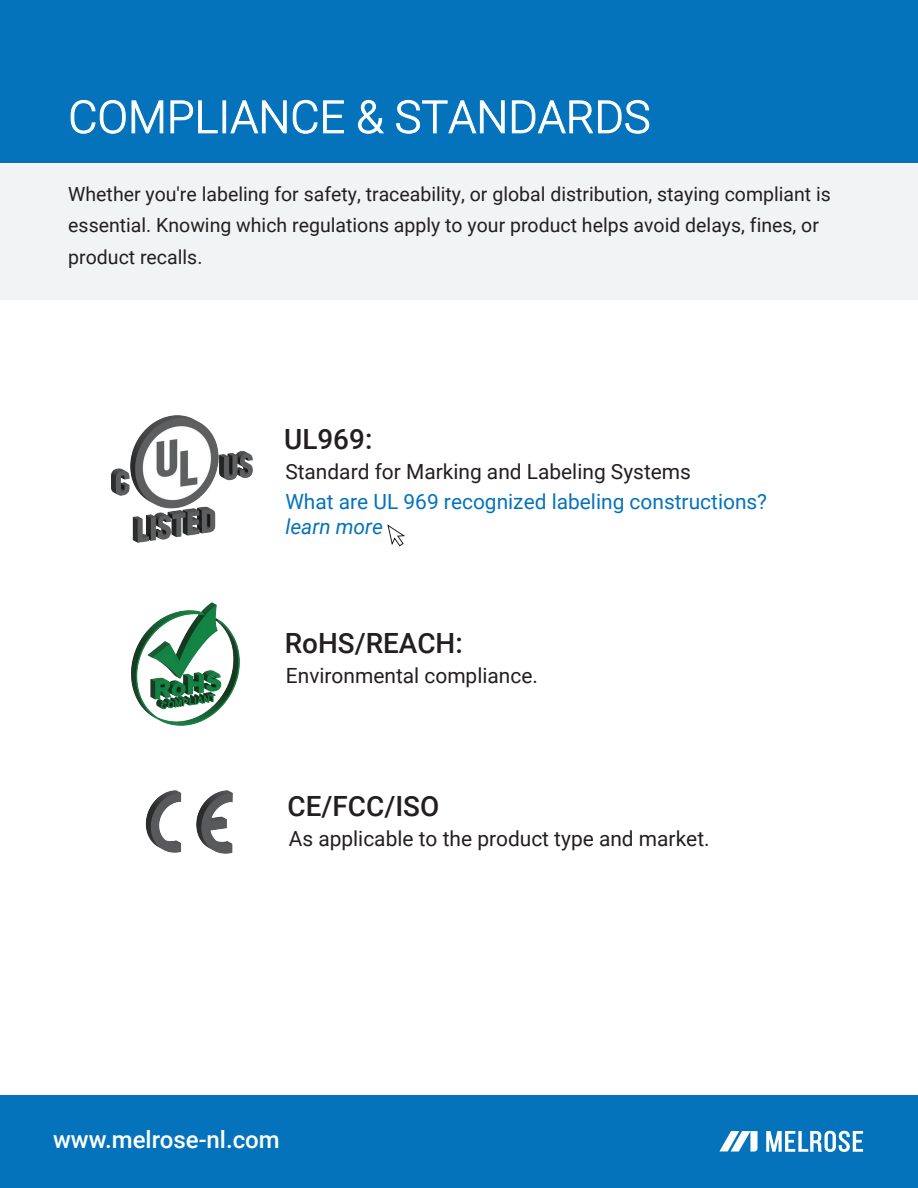
<style>
.page{position:relative;width:918px;height:1188px;background:#fff}
.page>*{position:absolute;margin:0;border:0;box-sizing:border-box;transform-origin:0 0}
.t1{font:500 27.9px "Roboto";color:#231f20}
.t2{font:500 24px "Roboto";color:#fff}
.t3{font:20.85px "Roboto";color:#231f20}
.t4{font:20.85px "Roboto";color:#0473bb}
.t5{font:italic 20.85px "Roboto";color:#0473bb}
.t6{font:19.5px/31.5px "Roboto";color:#231f20}
</style>
<div class="page">
<div style="left:0;top:1096px;width:918px;height:92px;background:#0473bb"></div>
<svg style="left:766px;top:1131px;width:97px;height:21px"></svg>
<svg style="left:719px;top:1131px;width:39px;height:21px"></svg>
<div style="left:0;top:163px;width:918px;height:137px;background:#f2f3f4"></div>
<div style="left:0;top:0;width:918px;height:163px;background:#0473bb"></div>
<svg style="left:71px;top:100px;width:92px;height:34px"></svg>
<svg style="left:170px;top:100px;width:48px;height:33px"></svg>
<div style="left:223px;top:101px;width:3px;height:32px;background:#fff;border:1px solid #fff"></div>
<svg style="left:230px;top:100px;width:57px;height:33px"></svg>
<svg style="left:293px;top:100px;width:51px;height:34px"></svg>
<svg style="left:358px;top:100px;width:26px;height:34px"></svg>
<svg style="left:396px;top:100px;width:109px;height:34px"></svg>
<svg style="left:512px;top:100px;width:137px;height:34px"></svg>
<svg style="left:387px;top:524px;width:18px;height:23px"></svg>
<img style="left:111px;top:415px;width:141px;height:128px">
<img style="left:131px;top:603px;width:108px;height:123px">
<img style="left:197px;top:790px;width:36px;height:63px">
<img style="left:146px;top:791px;width:36px;height:61px">
<p class="t6" style="left:68px;top:177px;width:764px">Whether you're labeling for safety, traceability, or global distribution, staying compliant is essential. Knowing which regulations apply to your product helps avoid delays, fines, or product recalls.</p>
<h1 class="t1" style="left:284px;top:420px;width:90px">UL969:</h1>
<p class="t3" style="left:285px;top:457px;width:407px">Standard for Marking and Labeling Systems</p>
<p class="t4" style="left:285px;top:487px;width:483px">What are UL 969 recognized labeling constructions?</p>
<p class="t5" style="left:285px;top:512px;width:99px">learn more</p>
<h1 class="t1" style="left:285px;top:623px;width:180px">RoHS/REACH:</h1>
<p class="t3" style="left:286px;top:661px;width:254px">Environmental compliance.</p>
<h1 class="t1" style="left:288px;top:786px;width:153px">CE/FCC/ISO</h1>
<p class="t3" style="left:289px;top:824px;width:422px">As applicable to the product type and market.</p>
<p class="t2" style="left:53px;top:1123px;width:228px">www.melrose-nl.com</p>
</div>
